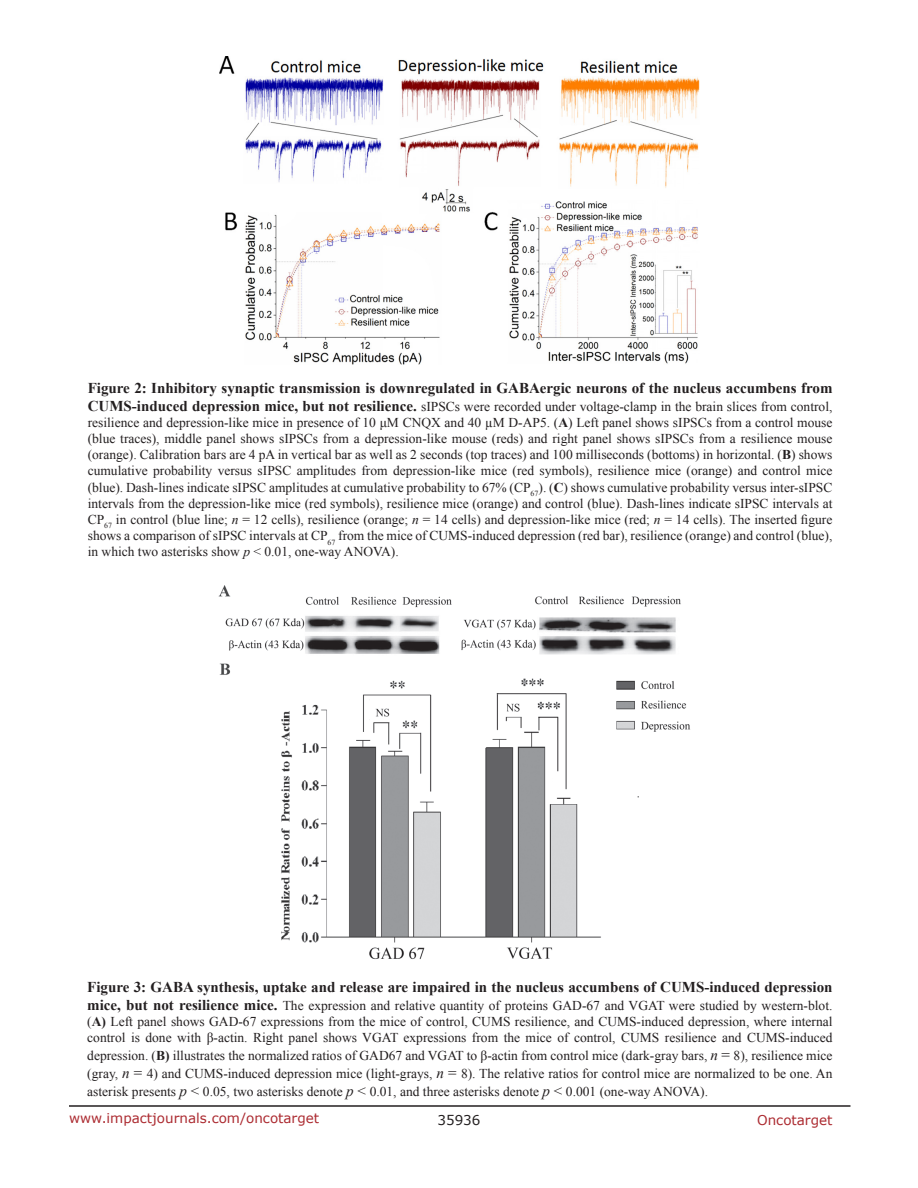
<style>
.page{position:relative;width:918px;height:1188px;background:#fff}
.page>*{position:absolute;margin:0;border:0;box-sizing:border-box;transform-origin:0 0}
.FigureText{font:700 15px "Times New Roman";color:#231f20}
.FigureText-2{font:13.5px/16.2px "Times New Roman";color:#231f20;text-align:justify}
.t1{font:13.5px "Verdana";color:#ac2b31}
.t2{font:13.5px "Verdana";color:#231f20}
.s1{font-weight:700;font-size:15px}
.s2{font-weight:700}
.s3{font-style:italic}
.s4{font-style:italic;font-size:15px}
.s5{font-size:15px}
</style>
<div class="page">
<hr style="left:69px;top:1105px;width:781px;height:2px;background:#231f20">
<img style="left:220px;top:57px;width:480px;height:307px">
<img style="left:218px;top:585px;width:473px;height:375px">
<p class="FigureText" style="left:88px;top:377px;width:746px">Figure 2: Inhibitory synaptic transmission is downregulated in GABAergic neurons of the nucleus accumbens from</p>
<p class="FigureText-2" style="left:88px;top:398px;width:746px"><span class="s1">CUMS-induced depression mice, but not resilience.</span> sIPSCs were recorded under voltage-clamp in the brain slices from control, resilience and depression-like mice in presence of 10 μM CNQX and 40 µM D-AP5. (<span class="s2">A</span>) Left panel shows sIPSCs from a control mouse (blue traces), middle panel shows sIPSCs from a depression-like mouse (reds) and right panel shows sIPSCs from a resilience mouse (orange). Calibration bars are 4 pA in vertical bar as well as 2 seconds (top traces) and 100 milliseconds (bottoms) in horizontal. (<span class="s2">B</span>) shows cumulative probability versus sIPSC amplitudes from depression-like mice (red symbols), resilience mice (orange) and control mice (blue). Dash-lines indicate sIPSC amplitudes at cumulative probability to 67% (CP<sub>67</sub>). (<span class="s2">C</span>) shows cumulative probability versus inter-sIPSC intervals from the depression-like mice (red symbols), resilience mice (orange) and control (blue). Dash-lines indicate sIPSC intervals at CP<sub>67</sub> in control (blue line; <span class="s3">n</span> = 12 cells), resilience (orange; <span class="s3">n</span> = 14 cells) and depression-like mice (red; <span class="s3">n</span> = 14 cells). The inserted figure shows a comparison of sIPSC intervals at CP<sub>67</sub> from the mice of CUMS-induced depression (red bar), resilience (orange) and control (blue), in which two asterisks show <span class="s3">p</span> &lt; 0.01, one-way ANOVA).</p>
<p class="FigureText" style="left:87px;top:976px;width:747px">Figure 3: GABA synthesis, uptake and release are impaired in the nucleus accumbens of CUMS-induced depression</p>
<p class="FigureText-2" style="left:87px;top:997px;width:747px"><span class="s1">mice, but not resilience mice.</span> The expression and relative quantity of proteins GAD-67 and VGAT were studied by western-blot. (<span class="s2">A)</span> Left panel shows GAD-67 expressions from the mice of control, CUMS resilience, and CUMS-induced depression, where internal control is done with β-actin. Right panel shows VGAT expressions from the mice of control, CUMS resilience and CUMS-induced</p>
<p class="FigureText-2" style="left:87px;top:1046px;width:747px;line-height:18px">depression. (<span class="s2">B)</span> illustrates the normalized ratios of GAD67 and VGAT to β-actin from control mice (dark-gray bars, <span class="s4">n</span> <span class="s5">=</span> 8), resilience mice (gray, <span class="s4">n</span> <span class="s5">=</span> 4) and CUMS-induced depression mice (light-grays, <span class="s4">n</span> <span class="s5">=</span> 8). The relative ratios for control mice are normalized to be one. An asterisk presents <span class="s4">p</span> <span class="s5">&lt;</span> 0.05, two asterisks denote <span class="s4">p</span> <span class="s5">&lt;</span> 0.01, and three asterisks denote <span class="s4">p</span> <span class="s5">&lt;</span> 0.001 (one-way ANOVA).</p>
<p class="t1" style="left:69px;top:1109px;width:252px">www.impactjournals.com/oncotarget</p>
<p class="t2" style="left:438px;top:1111px;width:44px">35936</p>
<p class="t1" style="left:757px;top:1111px;width:77px">Oncotarget</p>
</div>
